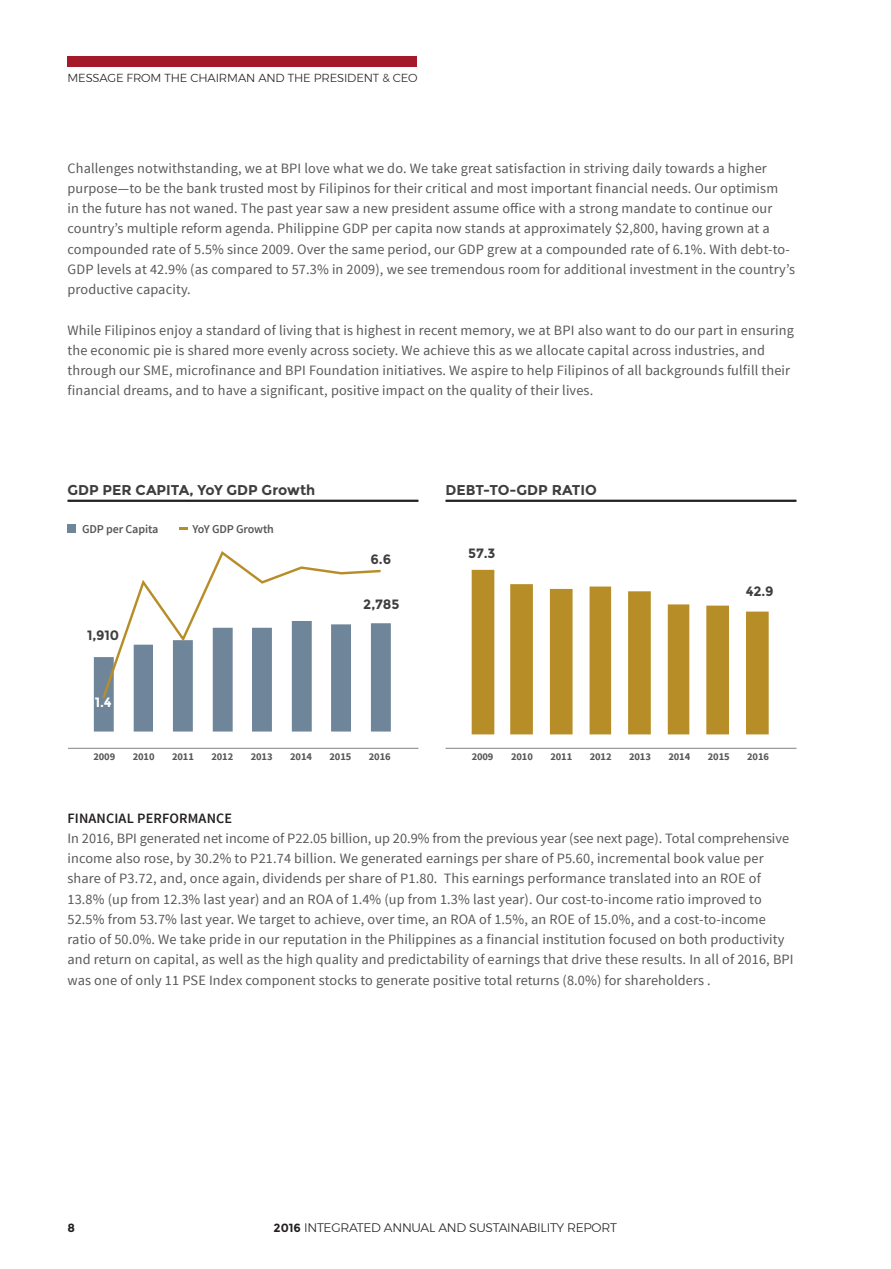
<style>
.page{position:relative;width:891px;height:1269px;background:#fff}
.page>*{position:absolute;margin:0;border:0;box-sizing:border-box;transform-origin:0 0}
.t1{font:14.25px/20.2px "Source Sans Pro";letter-spacing:.01em;color:#57585a}
.t2{font:700 14.25px "Montserrat";color:#3e3e3f}
.t3{font:700 13.5px "Montserrat";letter-spacing:-.01em;color:#3e3e3f}
.t4{font:700 13.5px "Montserrat";color:#fff}
.t5{font:300 12.3px "Montserrat";letter-spacing:-.02em;color:#231f20}
.t6{font:600 12px "Source Sans Pro";letter-spacing:-.01em;color:#57585a}
.t7{font:700 11.85px "Montserrat";color:#231f20}
.t8{font:300 11.55px "Montserrat";letter-spacing:-.01em;color:#231f20}
.t9{font:700 10.5px "Source Sans Pro";letter-spacing:-.01em;color:#57585a}
.s1{font-weight:600;color:#231f20}
.s2{font-weight:700;font-size:11.85px}
</style>
<div class="page">
<hr style="left:68px;top:500px;width:350px;height:2px;background:#231f20">
<div style="left:68px;top:524px;width:8px;height:8px;background:#6f869a"></div>
<hr style="left:446px;top:500px;width:350px;height:2px;background:#231f20">
<hr style="left:446px;top:748px;width:350px;height:1px;background:#808285">
<svg style="left:472px;top:570px;width:297px;height:164px;fill:#b78d27"></svg>
<hr style="left:68px;top:748px;width:350px;height:1px;background:#808285">
<svg style="left:94px;top:551px;width:297px;height:181px"></svg>
<div style="left:68px;top:56px;width:349px;height:11px;background:#a51a2a"></div>
<svg style="left:179px;top:527px;width:9px;height:3px"></svg>
<p class="t8" style="left:68px;top:70px;width:352px">MESSAGE FROM THE CHAIRMAN AND THE PRESIDENT &amp; CEO</p>
<p class="t1" style="left:68px;top:158px;width:729px">Challenges notwithstanding, we at BPI love what we do. We take great satisfaction in striving daily towards a higher purpose—to be the bank trusted most by Filipinos for their critical and most important financial needs. Our optimism<br>in the future has not waned. The past year saw a new president assume office with a strong mandate to continue our country’s multiple reform agenda. Philippine GDP per capita now stands at approximately $2,800, having grown at a compounded rate of 5.5% since 2009. Over the same period, our GDP grew at a compounded rate of 6.1%. With debt-to-GDP levels at 42.9% (as compared to 57.3% in 2009), we see tremendous room for additional investment in the country’s productive capacity.</p>
<p class="t1" style="left:68px;top:320px;width:728px">While Filipinos enjoy a standard of living that is highest in recent memory, we at BPI also want to do our part in ensuring the economic pie is shared more evenly across society. We achieve this as we allocate capital across industries, and through our SME, microfinance and BPI Foundation initiatives. We aspire to help Filipinos of all backgrounds fulfill their financial dreams, and to have a significant, positive impact on the quality of their lives.</p>
<p class="t2" style="left:68px;top:481px;width:249px">GDP PER CAPITA, YoY GDP Growth</p>
<p class="t6" style="left:82px;top:521px;width:78px">GDP per Capita</p>
<p class="t6" style="left:193px;top:521px;width:83px">YoY GDP Growth</p>
<p class="t3" style="left:87px;top:627px;width:34px">1,910</p>
<p class="t4" style="left:95px;top:694px;width:18px">1.4</p>
<p class="t3" style="left:371px;top:551px;width:22px">6.6</p>
<p class="t3" style="left:363px;top:596px;width:38px">2,785</p>
<p class="t2" style="left:446px;top:481px;width:153px">DEBT-TO-GDP RATIO</p>
<p class="t3" style="left:468px;top:545px;width:29px">57.3</p>
<p class="t3" style="left:746px;top:584px;width:30px">42.9</p>
<p class="t9" style="left:93px;top:750px;width:23px">2009</p>
<p class="t9" style="left:133px;top:750px;width:23px">2010</p>
<p class="t9" style="left:172px;top:750px;width:23px">2011</p>
<p class="t9" style="left:211px;top:750px;width:23px">2012</p>
<p class="t9" style="left:251px;top:750px;width:23px">2013</p>
<p class="t9" style="left:290px;top:750px;width:23px">2014</p>
<p class="t9" style="left:329px;top:750px;width:23px">2015</p>
<p class="t9" style="left:369px;top:750px;width:23px">2016</p>
<p class="t9" style="left:472px;top:750px;width:23px">2009</p>
<p class="t9" style="left:511px;top:750px;width:23px">2010</p>
<p class="t9" style="left:550px;top:750px;width:23px">2011</p>
<p class="t9" style="left:590px;top:750px;width:23px">2012</p>
<p class="t9" style="left:629px;top:750px;width:23px">2013</p>
<p class="t9" style="left:668px;top:750px;width:23px">2014</p>
<p class="t9" style="left:708px;top:750px;width:23px">2015</p>
<p class="t9" style="left:747px;top:750px;width:23px">2016</p>
<p class="t1" style="left:68px;top:808px;width:728px"><span class="s1">FINANCIAL PERFORMANCE<br></span>In 2016, BPI generated net income of P22.05 billion, up 20.9% from the previous year (see next page). Total comprehensive income also rose, by 30.2% to P21.74 billion. We generated earnings per share of P5.60, incremental book value per share of P3.72, and, once again, dividends per share of P1.80. This earnings performance translated into an ROE of 13.8% (up from 12.3% last year) and an ROA of 1.4% (up from 1.3% last year). Our cost-to-income ratio improved to 52.5% from 53.7% last year. We target to achieve, over time, an ROA of 1.5%, an ROE of 15.0%, and a cost-to-income ratio of 50.0%. We take pride in our reputation in the Philippines as a financial institution focused on both productivity and return on capital, as well as the high quality and predictability of earnings that drive these results. In all of 2016, BPI was one of only 11 PSE Index component stocks to generate positive total returns (8.0%) for shareholders .</p>
<p class="t7" style="left:68px;top:1220px;width:9px">8</p>
<p class="t5" style="left:274px;top:1218px;width:345px"><span class="s2">2016</span> INTEGRATED ANNUAL AND SUSTAINABILITY REPORT</p>
</div>
